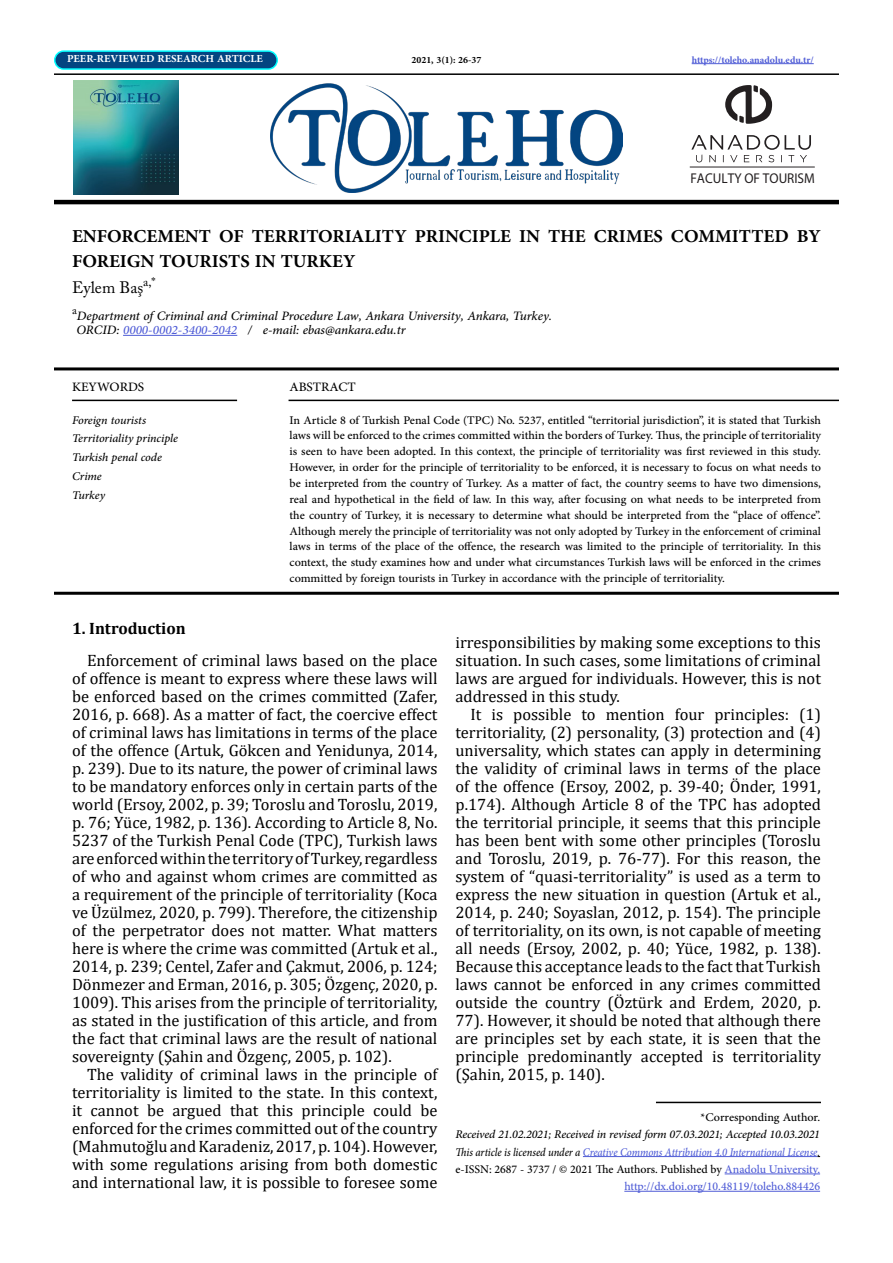
<style>
.page{position:relative;width:893px;height:1263px;background:#fff}
.page>*{position:absolute;margin:0;border:0;box-sizing:border-box;transform-origin:0 0}
.Paragraph_Style4{font:700 25.5px/24.6px "Adobe Arabic";color:#000}
.Paragraph_Style4-2{font:italic 18px "Adobe Arabic";letter-spacing:-.005em;color:#000}
.Paragraph_Style4-3{font:18px "Adobe Arabic";color:#000}
.Paragraph_Style4-4{font:16.5px/18px "Cambria";color:#000;text-align:justify}
.Paragraph_Style4-5{font:16.5px/15.9px "Adobe Arabic";color:#000;text-align:justify}
.Paragraph_Style4-6{font:italic 16.5px "Adobe Arabic";letter-spacing:-.01em;color:#000}
.Paragraph_Style4-7{font:italic 16.5px "Adobe Arabic";letter-spacing:-.005em;color:#4f5cd6;scale:.88 1}
.Paragraph_Style4-8{font:16.5px "Adobe Arabic";color:#4f5cd6}
.Paragraph_Style4-9{font:700 16.5px "Cambria";color:#000}
.Paragraph_Style4-10{font:16.5px "Adobe Caslon Pro";color:#000}
.Paragraph_Style4-11{font:700 15px "Adobe Arabic";color:#fff}
.t1{font:700 14.25px "Gotham";color:#231f20;scale:.94 1}
.t2{font:700 13.5px "Adobe Arabic";color:#4f5cd6}
.t3{font:700 13.5px "Adobe Arabic";color:#000}
.s1{color:#4f5cd6}
.s2{color:#000}
</style>
<div class="page">
<hr style="left:54px;top:73px;width:785px;height:2px;background:#000">
<hr style="left:54px;top:200px;width:785px;height:4px;background:#000">
<img style="left:271px;top:83px;width:351px;height:109px">
<img style="left:74px;top:81px;width:105px;height:113px">
<hr style="left:123px;top:335px;width:114px;height:1px;background:#4f5cd6">
<hr style="left:54px;top:367px;width:785px;height:3px;background:#000">
<hr style="left:72px;top:400px;width:165px;height:1px;background:#000">
<hr style="left:289px;top:400px;width:550px;height:1px;background:#000">
<hr style="left:54px;top:592px;width:785px;height:3px;background:#000">
<hr style="left:656px;top:1102px;width:165px;height:1px;background:#000">
<hr style="left:583px;top:1156px;width:234px;height:1px;background:#4f5cd6">
<hr style="left:725px;top:1174px;width:95px;height:1px;background:#4f5cd6">
<hr style="left:624px;top:1191px;width:196px;height:1px;background:#4f5cd6">
<svg style="left:725px;top:85px;width:47px;height:39px"></svg>
<svg style="left:691px;top:135px;width:120px;height:27px"></svg>
<hr style="left:690px;top:167px;width:124px;height:1px;background:#231f20">
<hr style="left:692px;top:63px;width:122px;height:1px;background:#4f5cd6">
<div style="left:55px;top:51px;width:222px;height:18px;background:#034581;border-radius:9px"></div>
<div style="left:54px;top:50px;width:224px;height:20px;border:2px solid #0ff;border-radius:9px"></div>
<p class="Paragraph_Style4-11" style="left:67px;top:48px;width:197px">PEER-REVIEWED RESEARCH ARTICLE</p>
<p class="t3" style="left:412px;top:50px;width:71px">2021, 3(1): 26-37</p>
<p class="t2" style="left:692px;top:50px;width:124px">https://toleho.anadolu.edu.tr/</p>
<p class="t1" style="left:690px;top:170px;width:134px">FACULTY OF TOURISM</p>
<p class="Paragraph_Style4" style="left:72px;top:221px;width:750px">ENFORCEMENT OF TERRITORIALITY PRINCIPLE IN THE CRIMES COMMITTED BY<br>FOREIGN TOURISTS IN TURKEY</p>
<p class="Paragraph_Style4-10" style="left:72px;top:278px;width:85px">Eylem Baş<sup>a,*</sup></p>
<p class="Paragraph_Style4-2" style="left:72px;top:304px;width:482px"><sup>a</sup>Department of Criminal and Criminal Procedure Law, Ankara University, Ankara, Turkey.</p>
<p class="Paragraph_Style4-2" style="left:77px;top:318px;width:330px">ORCID: <span class="s1">0000-0002-3400-2042</span> / e-mail: ebas@ankara.edu.tr</p>
<p class="Paragraph_Style4-3" style="left:72px;top:374px;width:74px">KEYWORDS</p>
<p class="Paragraph_Style4-6" style="left:72px;top:408px;width:76px">Foreign tourists</p>
<p class="Paragraph_Style4-6" style="left:72px;top:427px;width:107px">Territoriality principle</p>
<p class="Paragraph_Style4-6" style="left:72px;top:446px;width:91px">Turkish penal code</p>
<p class="Paragraph_Style4-6" style="left:72px;top:465px;width:31px">Crime</p>
<p class="Paragraph_Style4-6" style="left:72px;top:484px;width:35px">Turkey</p>
<p class="Paragraph_Style4-3" style="left:290px;top:374px;width:68px">ABSTRACT</p>
<p class="Paragraph_Style4-5" style="left:290px;top:410px;width:533px">In Article 8 of Turkish Penal Code (TPC) No. 5237, entitled “territorial jurisdiction”, it is stated that Turkish laws will be enforced to the crimes committed within the borders of Turkey. Thus, the principle of territoriality is seen to have been adopted. In this context, the principle of territoriality was first reviewed in this study.<br>However, in order for the principle of territoriality to be enforced, it is necessary to focus on what needs to be interpreted from the country of Turkey. As a matter of fact, the country seems to have two dimensions, real and hypothetical in the field of law. In this way, after focusing on what needs to be interpreted from the country of Turkey, it is necessary to determine what should be interpreted from the “place of offence”.<br>Although merely the principle of territoriality was not only adopted by Turkey in the enforcement of criminal laws in terms of the place of the offence, the research was limited to the principle of territoriality. In this context, the study examines how and under what circumstances Turkish laws will be enforced in the crimes committed by foreign tourists in Turkey in accordance with the principle of territoriality.</p>
<p class="Paragraph_Style4-9" style="left:72px;top:616px;width:115px">1. Introduction</p>
<p class="Paragraph_Style4-4" style="left:72px;top:651px;width:367px;text-indent:15px">Enforcement of criminal laws based on the place of offence is meant to express where these laws will be enforced based on the crimes committed (Zafer, 2016, p. 668). As a matter of fact, the coercive effect of criminal laws has limitations in terms of the place of the offence (Artuk, Gökcen and Yenidunya, 2014, p. 239). Due to its nature, the power of criminal laws to be mandatory enforces only in certain parts of the world (Ersoy, 2002, p. 39; Toroslu and Toroslu, 2019, p. 76; Yüce, 1982, p. 136). According to Article 8, No.<br>5237 of the Turkish Penal Code (TPC), Turkish laws are enforced within the territory of Turkey, regardless of who and against whom crimes are committed as a requirement of the principle of territoriality (Koca ve Üzülmez, 2020, p. 799). Therefore, the citizenship of the perpetrator does not matter. What matters here is where the crime was committed (Artuk et al., 2014, p. 239; Centel, Zafer and Çakmut, 2006, p. 124; Dönmezer and Erman, 2016, p. 305; Özgenç, 2020, p.<br>1009). This arises from the principle of territoriality, as stated in the justification of this article, and from the fact that criminal laws are the result of national sovereignty (Şahin and Özgenç, 2005, p. 102).</p>
<p class="Paragraph_Style4-4" style="left:72px;top:1065px;width:367px;text-indent:15px">The validity of criminal laws in the principle of territoriality is limited to the state. In this context, it cannot be argued that this principle could be enforced for the crimes committed out of the country (Mahmutoğlu and Karadeniz, 2017, p. 104). However, with some regulations arising from both domestic and international law, it is possible to foresee some</p>
<p class="Paragraph_Style4-4" style="left:455px;top:633px;width:367px">irresponsibilities by making some exceptions to this situation. In such cases, some limitations of criminal laws are argued for individuals. However, this is not addressed in this study.</p>
<p class="Paragraph_Style4-4" style="left:455px;top:705px;width:367px;text-indent:15px">It is possible to mention four principles: (1) territoriality, (2) personality, (3) protection and (4) universality, which states can apply in determining the validity of criminal laws in terms of the place of the offence (Ersoy, 2002, p. 39-40; Önder, 1991, p.174). Although Article 8 of the TPC has adopted the territorial principle, it seems that this principle has been bent with some other principles (Toroslu and Toroslu, 2019, p. 76-77). For this reason, the system of “quasi-territoriality” is used as a term to express the new situation in question (Artuk et al., 2014, p. 240; Soyaslan, 2012, p. 154). The principle of territoriality, on its own, is not capable of meeting all needs (Ersoy, 2002, p. 40; Yüce, 1982, p. 138).<br>Because this acceptance leads to the fact that Turkish laws cannot be enforced in any crimes committed outside the country (Öztürk and Erdem, 2020, p.<br>77). However, it should be noted that although there are principles set by each state, it is seen that the principle predominantly accepted is territoriality (Şahin, 2015, p. 140).</p>
<p class="Paragraph_Style4-5" style="left:701px;top:1107px;width:121px">*Corresponding Author.</p>
<p class="Paragraph_Style4-6" style="left:455px;top:1123px;width:366px">Received 21.02.2021; Received in revised form 07.03.2021; Accepted 10.03.2021</p>
<p class="Paragraph_Style4-7" style="left:455px;top:1140px;width:416px"><span class="s2">This article is licensed under a</span> Creative Commons Attribution 4.0 International License<span class="s2">.</span></p>
<p class="Paragraph_Style4-5" style="left:455px;top:1159px;width:366px">e-ISSN: 2687 - 3737 / © 2021 The Authors. Published by <span class="s1">Anadolu University.</span></p>
<p class="Paragraph_Style4-8" style="left:624px;top:1175px;width:197px">http://dx.doi.org/10.48119/toleho.884426</p>
</div>
